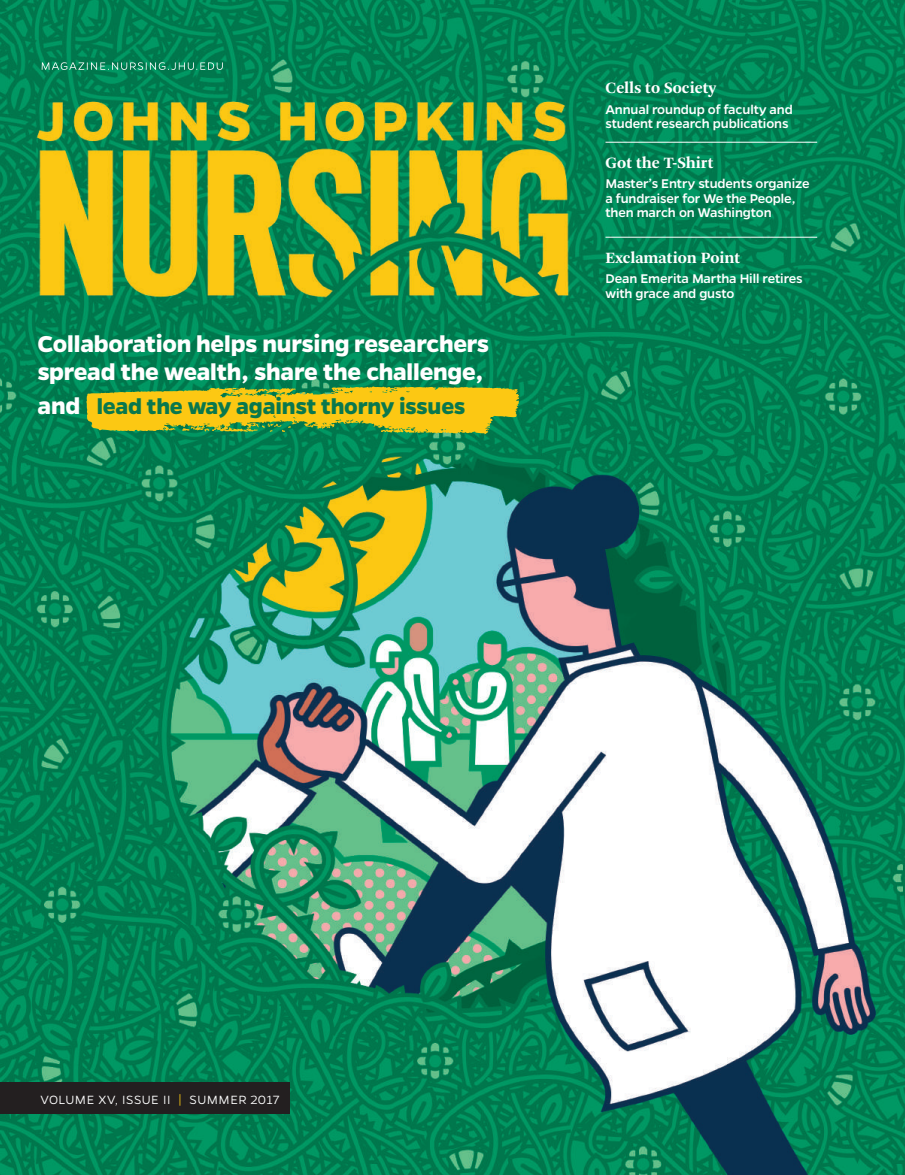
<style>
.page{position:relative;width:905px;height:1175px;background:#fff}
.page>*{position:absolute;margin:0;border:0;box-sizing:border-box;transform-origin:0 0}
.t1{font:700 25.95px/28.2px "Gentona";letter-spacing:-.01em;color:#fff}
.t2{font:700 24.45px "Gentona";letter-spacing:-.01em;color:#09784d}
.t3{font:700 16.5px "Arnhem Pro";color:#fff}
.t4{font:500 14.25px/14.2px "Gentona";letter-spacing:-.01em;color:#fff}
.t5{font:300 13.5px "Gentona";letter-spacing:.03em;color:#fff}
.s1{font-size:25.95px;color:#fff}
.s2{color:#fcc813}
</style>
<div class="page">
<img style="left:0;top:0;width:904px;height:1174px">
<hr style="left:605px;top:142px;width:212px;height:1px;background:#fff">
<hr style="left:605px;top:237px;width:212px;height:1px;background:#fff">
<svg style="left:42px;top:62px;width:181px;height:8px"></svg>
<div style="left:0;top:1082px;width:289px;height:32px;background:#231f20"></div>
<svg style="left:86px;top:386px;width:433px;height:48px;background:#c1b822"></svg>
<h1 class="t1" style="left:38px;top:329px;width:453px">Collaboration helps nursing researchers spread the wealth, share the challenge,</h1>
<h2 class="t2" style="left:38px;top:392px;width:429px"><span class="s1">and</span> lead the way against thorny issues</h2>
<p class="t3" style="left:605px;top:77px;width:112px">Cells to Society</p>
<p class="t4" style="left:605px;top:102px;width:189px">Annual roundup of faculty and student research publications</p>
<p class="t3" style="left:605px;top:152px;width:110px">Got the T-Shirt</p>
<p class="t4" style="left:605px;top:177px;width:206px">Master’s Entry students organize a fundraiser for We the People, then march on Washington</p>
<p class="t3" style="left:605px;top:247px;width:136px">Exclamation Point</p>
<p class="t4" style="left:605px;top:271px;width:199px">Dean Emerita Martha Hill retires with grace and gusto</p>
<p class="t5" style="left:41px;top:1091px;width:240px">VOLUME XV, ISSUE II <span class="s2">|</span> SUMMER 2017</p>
</div>
